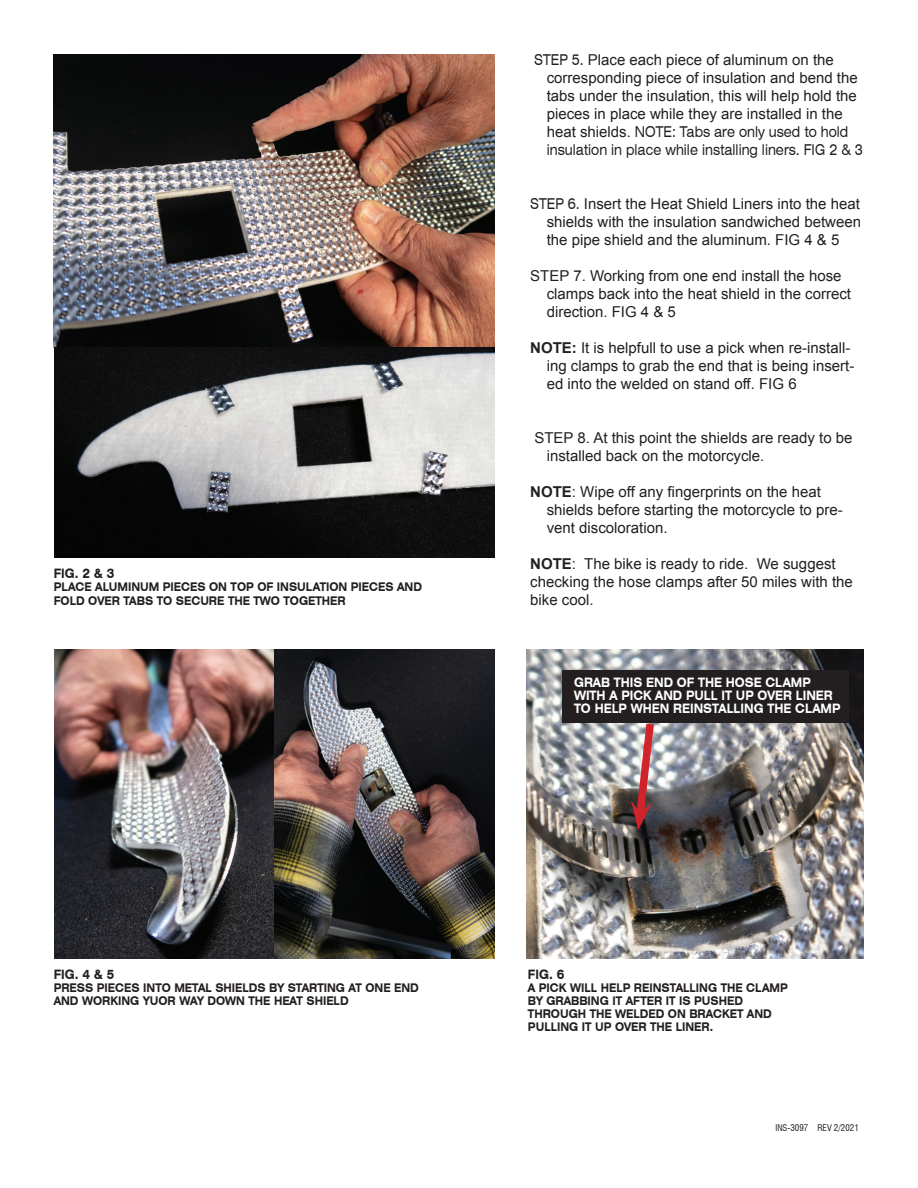
<style>
.page{position:relative;width:918px;height:1188px;background:#fff}
.page>*{position:absolute;margin:0;border:0;box-sizing:border-box;transform-origin:0 0}
.t1{font:15px/18px "Arial";color:#231f20}
.t2{font:expanded 15px/18px "Swiss 721 BT";color:#231f20;scale:.8 1}
.t3{font:700 expanded 13.05px/13px "Swiss 721 BT";color:#fff;scale:.8 1}
.t4{font:700 expanded 13.05px "Swiss 721 BT";color:#231f20;scale:.8 1}
.t5{font:700 expanded 12px/13px "Swiss 721 BT";color:#231f20;scale:.8 1}
.t6{font:condensed 9px "Swiss 721 BT";color:#231f20}
.s1{font-family:"Swiss 721 BT";font-stretch:expanded}
.s2{font-family:"Arial";font-stretch:normal}
.s3{font-weight:700}
</style>
<div class="page">
<img style="left:54px;top:54px;width:440px;height:503px">
<img style="left:54px;top:649px;width:440px;height:309px">
<img style="left:526px;top:649px;width:338px;height:309px">
<svg style="left:631px;top:722px;width:27px;height:108px;background:#a17175"></svg>
<div style="left:563px;top:670px;width:286px;height:52px;background:#231f20"></div>
<p class="t4" style="left:54px;top:566px;width:77px">FIG. 2 &amp; 3</p>
<p class="t5" style="left:54px;top:581px;width:462px">PLACE ALUMINUM PIECES ON TOP OF INSULATION PIECES AND<br>FOLD OVER TABS TO SECURE THE TWO TOGETHER</p>
<p class="t4" style="left:54px;top:966px;width:77px">FIG. 4 &amp; 5</p>
<p class="t5" style="left:54px;top:981px;width:458px">PRESS PIECES INTO METAL SHIELDS BY STARTING AT ONE END<br>AND WORKING YUOR WAY DOWN THE HEAT SHIELD</p>
<p class="t1" style="left:547px;top:51px;width:313px;text-indent:-13px"><span class="s1">STEP 5.</span> Place each piece of aluminum on the corresponding piece of insulation and bend the tabs under the insulation, this will help hold the pieces in place while they are installed in the</p>
<p class="t2" style="left:547px;top:123px;width:396px"><span class="s2">heat shields.</span> NOTE: Tabs are only used to hold insulation in place while installing liners. FIG 2 &amp; 3</p>
<p class="t1" style="left:547px;top:195px;width:316px;text-align:justify;text-indent:-16px"><span class="s1">STEP 6.</span> Insert the Heat Shield Liners into the heat shields with the insulation sandwiched between the pipe shield and the aluminum. FIG 4 &amp; 5</p>
<p class="t1" style="left:547px;top:267px;width:306px;text-indent:-16px">STEP 7. Working from one end install the hose clamps back into the heat shield in the correct direction. FIG 4 &amp; 5</p>
<p class="t1" style="left:547px;top:339px;width:309px;text-indent:-16px"><span class="s3">NOTE:</span> It is helpfull to use a pick when re-install&shy;ing clamps to grab the end that is being insert&shy;ed into the welded on stand off. FIG 6</p>
<p class="t1" style="left:547px;top:429px;width:307px;text-indent:-12px">STEP 8. At this point the shields are ready to be installed back on the motorcycle.</p>
<p class="t1" style="left:547px;top:483px;width:297px;text-indent:-16px"><span class="s3">NOTE</span>: Wipe off any fingerprints on the heat shields before starting the motorcycle to pre&shy;vent discoloration.</p>
<p class="t1" style="left:530px;top:555px;width:324px"><span class="s3">NOTE</span>: The bike is ready to ride. We suggest checking the hose clamps after 50 miles with the bike cool.</p>
<p class="t3" style="left:574px;top:676px;width:335px">GRAB THIS END OF THE HOSE CLAMP<br>WITH A PICK AND PULL IT UP OVER LINER<br>TO HELP WHEN REINSTALLING THE CLAMP</p>
<p class="t4" style="left:528px;top:966px;width:47px">FIG. 6</p>
<p class="t5" style="left:528px;top:981px;width:326px">A PICK WILL HELP REINSTALLING THE CLAMP BY GRABBING IT AFTER IT IS PUSHED THROUGH THE WELDED ON BRACKET AND PULLING IT UP OVER THE LINER.</p>
<p class="t6" style="left:775px;top:1123px;width:85px">INS-3097 REV 2/2021</p>
</div>
